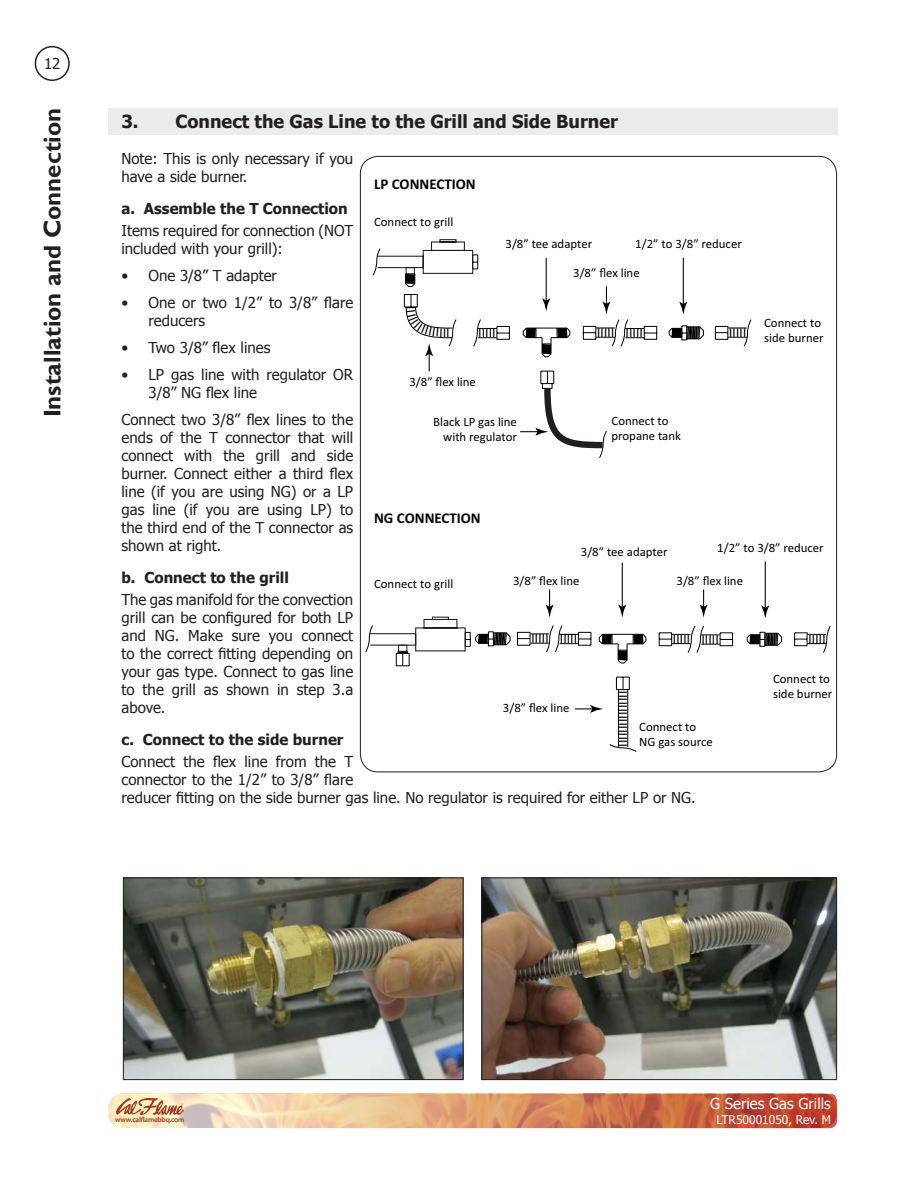
<style>
.page{position:relative;width:918px;height:1188px;background:#fff}
.page>*{position:absolute;margin:0;border:0;box-sizing:border-box;transform-origin:0 0}
.t1{font:700 24px "Gill Sans";color:#221f1f}
.t2{font:700 18px "Tahoma";color:#221f1f}
.t3{font:15px/18px "Tahoma";color:#221f1f}
.t4{font:700 15px "Tahoma";color:#221f1f}
.t5{font:700 15px "Calibri";color:#020101}
.t6{font:15px "Tahoma";color:#fff}
.t7{font:13.8px "Calibri";color:#020101}
.t8{font:12.75px/15.3px "Calibri";color:#020101}
.t9{font:12px "Tahoma";color:#fff}
.t10{font:600 7.35px "Myriad Pro";letter-spacing:-.03em;color:#9e3b21}
</style>
<div class="page">
<img style="left:108px;top:1093px;width:729px;height:35px;border-radius:7px">
<svg style="left:116px;top:1098px;width:68px;height:18px"></svg>
<div style="left:35px;top:46px;width:35px;height:35px;border:2px solid #221f1f;border-radius:50%"></div>
<img style="left:125px;top:879px;width:337px;height:199px">
<div style="left:123px;top:877px;width:341px;height:203px;border:1px solid #221f1f"></div>
<img style="left:484px;top:879px;width:351px;height:199px">
<div style="left:482px;top:877px;width:355px;height:203px;border:1px solid #221f1f"></div>
<hr style="left:622px;top:563px;width:1px;height:46px;background:#020101">
<svg style="left:575px;top:705px;width:28px;height:8px"></svg>
<svg style="left:610px;top:744px;width:27px;height:8px"></svg>
<svg style="left:616px;top:676px;width:14px;height:14px"></svg>
<hr style="left:627px;top:690px;width:1px;height:57px;background:#020101">
<hr style="left:618px;top:690px;width:1px;height:57px;background:#020101">
<svg style="left:794px;top:626px;width:37px;height:27px"></svg>
<hr style="left:765px;top:561px;width:1px;height:49px;background:#020101">
<svg style="left:366px;top:589px;width:417px;height:77px"></svg>
<svg style="left:715px;top:319px;width:36px;height:27px"></svg>
<div style="left:108px;top:108px;width:729px;height:27px;background:#eaebec"></div>
<svg style="left:377px;top:239px;width:327px;height:212px"></svg>
<p class="t3" style="left:44px;top:55px;width:18px">12</p>
<h1 class="t1" style="left:43px;top:417px;width:311px;rotate:-90deg">Installation and Connection</h1>
<p class="t2" style="left:122px;top:115px;width:19px">3 .</p>
<p class="t2" style="left:175px;top:115px;width:444px">Connect the Gas Line to the Grill and Side Burner</p>
<p class="t3" style="left:122px;top:149px;width:233px">Note: This is only necessary if you have a side burner.</p>
<p class="t4" style="left:122px;top:203px;width:228px">a . Assemble the T Connection</p>
<p class="t3" style="left:122px;top:221px;width:233px">Items required for connection (NOT included with your grill):</p>
<p class="t3" style="left:122px;top:268px;width:157px">• One 3/8” T adapter</p>
<p class="t3" style="left:148px;top:295px;width:206px;text-indent:-27px">• One or two 1/2” to 3/8” flare reducers</p>
<p class="t3" style="left:122px;top:340px;width:150px">• Two 3/8” flex lines</p>
<p class="t3" style="left:148px;top:367px;width:206px;text-indent:-27px">• LP gas line with regulator OR<br>3/8” NG flex line</p>
<p class="t3" style="left:122px;top:410px;width:233px;text-align:justify">Connect two 3/8” flex lines to the ends of the T connector that will connect with the grill and side burner. Connect either a third flex line (if you are using NG) or a LP gas line (if you are using LP) to the third end of the T connector as shown at right.</p>
<p class="t4" style="left:122px;top:572px;width:169px">b . Connect to the grill</p>
<p class="t3" style="left:122px;top:590px;width:233px;text-align:justify">The gas manifold for the convection grill can be configured for both LP and NG. Make sure you connect to the correct fitting depending on your gas type. Connect to gas line to the grill as shown in step 3.a above.</p>
<p class="t4" style="left:122px;top:734px;width:223px">c . Connect to the side burner</p>
<p class="t3" style="left:122px;top:752px;width:576px">Connect the flex line from the T<br>connector to the 1/2” to 3/8” flare<br>reducer fitting on the side burner gas line. No regulator is required for either LP or NG.</p>
<p class="t5" style="left:374px;top:175px;width:103px">LP CONNECTION</p>
<p class="t8" style="left:374px;top:215px;width:81px">Connect to grill</p>
<p class="t8" style="left:506px;top:237px;width:88px">3/8” tee adapter</p>
<p class="t8" style="left:635px;top:237px;width:108px">1/2” to 3/8” reducer</p>
<p class="t8" style="left:573px;top:266px;width:68px">3/8” flex line</p>
<p class="t8" style="left:764px;top:316px;width:61px">Connect to side burner</p>
<p class="t7" style="left:446px;top:327px;width:5px">I</p>
<p class="t7" style="left:478px;top:327px;width:19px">IIIII</p>
<p class="t7" style="left:614px;top:338px;width:19px;rotate:-180deg">IIIII</p>
<p class="t7" style="left:746px;top:338px;width:19px;rotate:-180deg">IIIII</p>
<p class="t7" style="left:626px;top:327px;width:19px">IIIII</p>
<p class="t8" style="left:409px;top:375px;width:68px">3/8” flex line</p>
<p class="t8" style="left:612px;top:414px;width:71px">Connect to propane tank</p>
<p class="t8" style="left:433px;top:415px;width:85px;text-align:right">Black LP gas line with regulator</p>
<p class="t5" style="left:374px;top:509px;width:108px">NG CONNECTION</p>
<p class="t8" style="left:717px;top:541px;width:108px">1/2” to 3/8” reducer</p>
<p class="t8" style="left:581px;top:545px;width:88px">3/8” tee adapter</p>
<p class="t8" style="left:374px;top:577px;width:81px">Connect to grill</p>
<p class="t8" style="left:513px;top:574px;width:68px">3/8” flex line</p>
<p class="t8" style="left:677px;top:574px;width:68px">3/8” flex line</p>
<p class="t7" style="left:549px;top:644px;width:19px;rotate:-180deg">IIIII</p>
<p class="t7" style="left:560px;top:633px;width:19px">IIIII</p>
<p class="t7" style="left:690px;top:645px;width:19px;rotate:-180deg">IIIII</p>
<p class="t7" style="left:826px;top:645px;width:19px;rotate:-180deg">IIIII</p>
<p class="t7" style="left:701px;top:634px;width:19px">IIIII</p>
<p class="t8" style="left:773px;top:672px;width:61px">Connect to side burner</p>
<p class="t7" style="left:617px;top:747px;width:57px;rotate:-90deg">IIIIIIIIIIIIIIII</p>
<p class="t8" style="left:503px;top:701px;width:68px">3/8” flex line</p>
<p class="t8" style="left:639px;top:720px;width:75px">Connect to<br>NG gas source</p>
<p class="t10" style="left:115px;top:1117px;width:71px">www.calflamebbq.com</p>
<p class="t6" style="left:710px;top:1098px;width:122px">G Series Gas Grills</p>
<p class="t9" style="left:717px;top:1115px;width:116px">LTR50001050, Rev. M</p>
</div>
